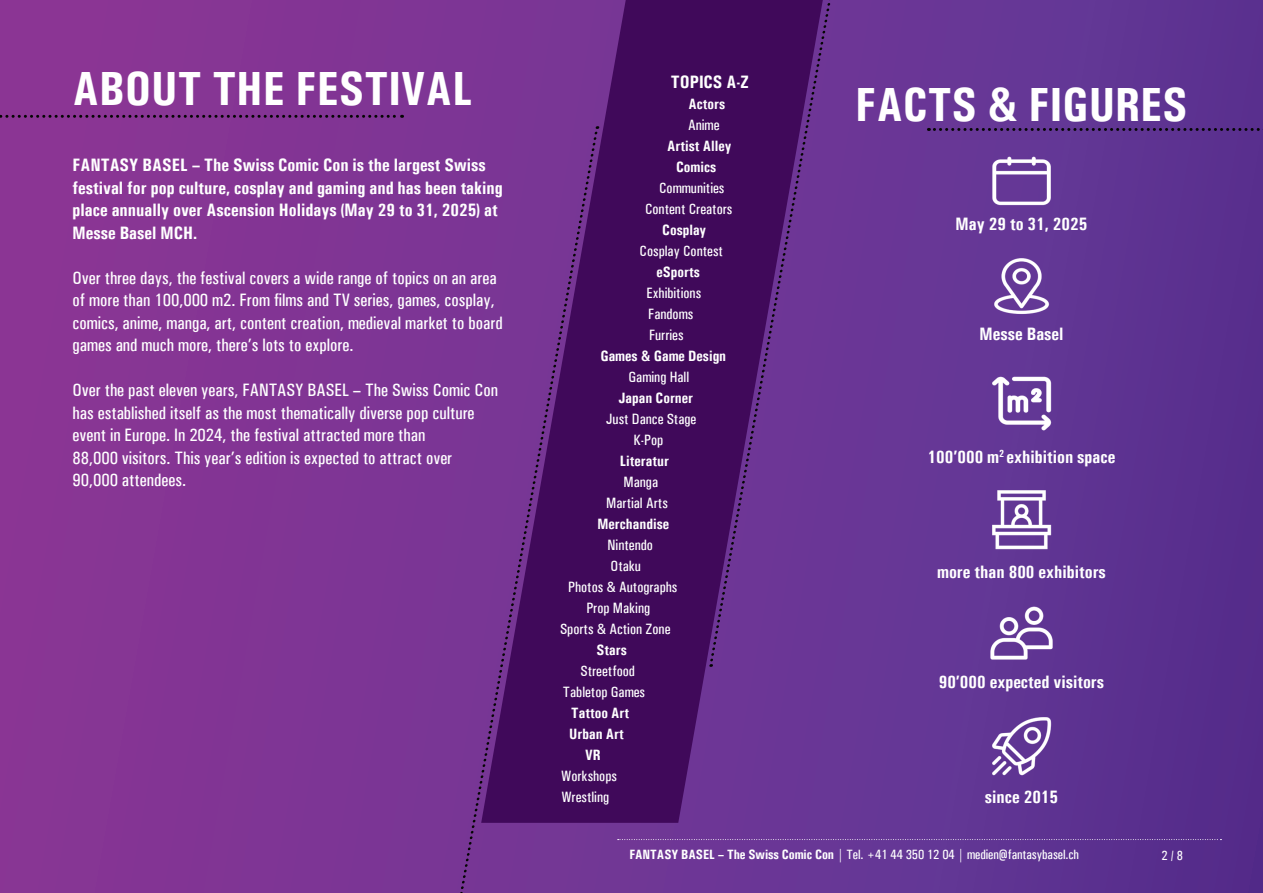
<style>
.page{position:relative;width:1263px;height:893px;background:#fff}
.page>*{position:absolute;margin:0;border:0;box-sizing:border-box;transform-origin:0 0}
.t1{font:700 condensed 48px "Univers";color:#fff}
.t2{font:500 condensed 18px/22.5px "Univers";color:#fff}
.t3{font:700 condensed 18px/22.5px "Univers";color:#fff}
.t4{font:500 condensed 15px/21px "Univers";color:#fff;text-align:center}
.t5{font:700 condensed 15px/21px "Univers";color:#fff;text-align:center}
.t6{font:500 condensed 13.5px "Univers";letter-spacing:-.005em;color:#fff}
.s1{font-weight:700}
</style>
<div class="page">
<div style="left:0;top:0;width:1263px;height:893px;background:linear-gradient(to right,#8c3696,#573392)"></div>
<div style="left:456px;top:130px;width:143px;height:763px;background:#793695"></div>
<svg style="left:481px;top:0;width:342px;height:823px;background:#541a70"></svg>
<svg style="left:708px;top:0;width:130px;height:663px;background:#58227b"></svg>
<svg style="left:0;top:115px;width:403px;height:3px"></svg>
<svg style="left:928px;top:128px;width:335px;height:3px"></svg>
<img style="left:986px;top:145px;width:71px;height:71px">
<img style="left:986px;top:250px;width:71px;height:72px">
<img style="left:988px;top:370px;width:67px;height:68px">
<img style="left:988px;top:486px;width:67px;height:67px">
<img style="left:986px;top:597px;width:71px;height:71px">
<img style="left:988px;top:712px;width:67px;height:68px">
<svg style="left:618px;top:839px;width:603px;height:1px"></svg>
<h1 class="t1" style="left:73px;top:60px;width:401px">ABOUT THE FESTIVAL</h1>
<p class="t3" style="left:73px;top:154px;width:432px">FANTASY BASEL – The Swiss Comic Con is the largest Swiss festival for pop culture, cosplay and gaming and has been taking place annually over Ascension Holidays (May 29 to 31, 2025) at Messe Basel MCH.</p>
<p class="t2" style="left:73px;top:266px;width:432px">Over three days, the festival covers a wide range of topics on an area of more than 100,000 m2. From films and TV series, games, cosplay, comics, anime, manga, art, content creation, medieval market to board games and much more, there’s lots to explore.</p>
<p class="t2" style="left:73px;top:379px;width:427px">Over the past eleven years, FANTASY BASEL – The Swiss Comic Con has established itself as the most thematically diverse pop culture event in Europe. In 2024, the festival attracted more than<br>88,000 visitors. This year’s edition is expected to attract over 90,000 attendees.</p>
<p class="t3" style="left:671px;top:70px;width:79px">TOPICS A-Z</p>
<p class="t5" style="left:688px;top:93px;width:38px">Actors</p>
<p class="t4" style="left:688px;top:114px;width:33px">Anime</p>
<p class="t5" style="left:667px;top:135px;width:66px">Artist Alley<br>Comics</p>
<p class="t4" style="left:645px;top:177px;width:89px">Communities<br>Content Creators</p>
<p class="t5" style="left:662px;top:219px;width:45px">Cosplay</p>
<p class="t4" style="left:640px;top:240px;width:85px">Cosplay Contest</p>
<p class="t5" style="left:657px;top:261px;width:45px">eSports</p>
<p class="t4" style="left:646px;top:282px;width:56px;text-align:left">Exhibitions<br>Fandoms<br>Furries</p>
<p class="t5" style="left:600px;top:345px;width:127px">Games &amp; Game Design</p>
<p class="t4" style="left:628px;top:366px;width:62px">Gaming Hall</p>
<p class="t5" style="left:618px;top:387px;width:76px">Japan Corner</p>
<p class="t4" style="left:606px;top:408px;width:92px">Just Dance Stage<br>K-Pop</p>
<p class="t5" style="left:620px;top:450px;width:51px">Literatur</p>
<p class="t4" style="left:606px;top:471px;width:63px">Manga<br>Martial Arts</p>
<p class="t5" style="left:597px;top:513px;width:73px">Merchandise</p>
<p class="t4" style="left:608px;top:534px;width:47px">Nintendo</p>
<p class="t4" style="left:611px;top:555px;width:32px">Otaku</p>
<p class="t4" style="left:568px;top:576px;width:111px">Photos &amp; Autographs</p>
<p class="t4" style="left:586px;top:597px;width:65px">Prop Making</p>
<p class="t4" style="left:560px;top:618px;width:112px">Sports &amp; Action Zone</p>
<p class="t5" style="left:596px;top:639px;width:32px">Stars</p>
<p class="t4" style="left:563px;top:660px;width:84px">Streetfood<br>Tabletop Games</p>
<p class="t5" style="left:571px;top:702px;width:60px">Tattoo Art</p>
<p class="t5" style="left:569px;top:723px;width:56px">Urban Art</p>
<p class="t5" style="left:585px;top:744px;width:17px">VR</p>
<p class="t4" style="left:561px;top:765px;width:57px;text-align:left">Workshops<br>Wrestling</p>
<h1 class="t1" style="left:855px;top:75px;width:334px">FACTS &amp; FIGURES</h1>
<p class="t3" style="left:956px;top:213px;width:133px">May 29 to 31, 2025</p>
<p class="t3" style="left:979px;top:322px;width:85px">Messe Basel</p>
<p class="t3" style="left:927px;top:445px;width:189px">100’000 m<sup>2</sup> exhibition space</p>
<p class="t3" style="left:937px;top:561px;width:170px">more than 800 exhibitors</p>
<p class="t3" style="left:939px;top:670px;width:167px">90’000 expected visitors</p>
<p class="t3" style="left:985px;top:786px;width:75px">since 2015</p>
<p class="t6" style="left:629px;top:847px;width:451px"><span class="s1">FANTASY BASEL – The Swiss Comic Con</span> | Tel. +41 44 350 12 04 | medien@fantasybasel.ch</p>
<p class="t6" style="left:1161px;top:847px;width:23px">2 / 8</p>
</div>
